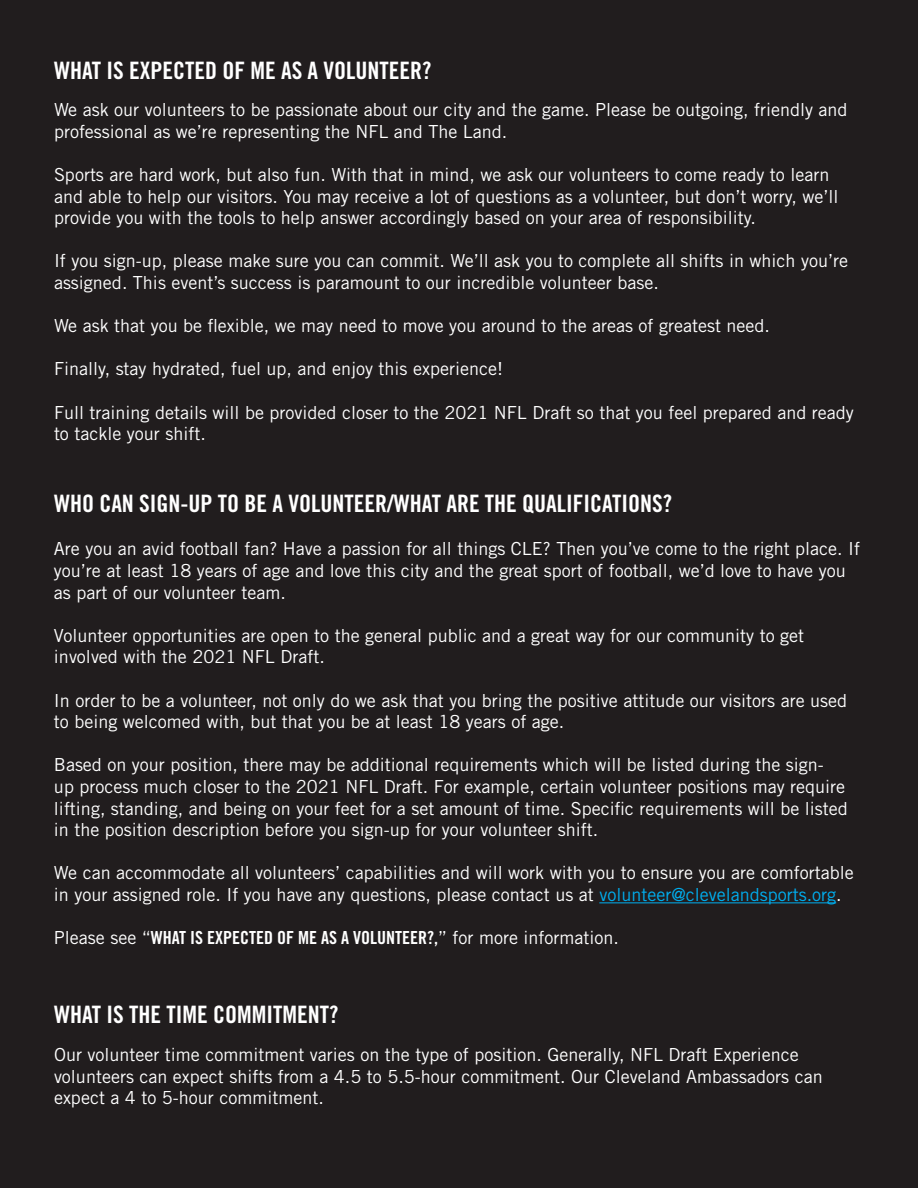
<style>
.page{position:relative;width:918px;height:1188px;background:#211d1e}
.page>*{position:absolute;margin:0;border:0;box-sizing:border-box;transform-origin:0 0}
.t1{font:24px "Trade Gothic LT Std Bd Cn 20";color:#fff}
.t2{font:18px/21.6px "Trade Gothic LT Std";color:#fff}
.t3{font:18px "Trade Gothic LT Std Bd Cn 20";color:#fff}
.s1{color:#00aeef}
.s2{font-family:"Trade Gothic LT Std"}
</style>
<div class="page">
<hr style="left:599px;top:902px;width:237px;height:1px;background:#00aeef">
<h1 class="t1" style="left:54px;top:56px;width:379px">WHAT IS EXPECTED OF ME AS A VOLUNTEER?</h1>
<p class="t2" style="left:54px;top:99px;width:795px">We ask our volunteers to be passionate about our city and the game. Please be outgoing, friendly and professional as we’re representing the NFL and The Land.</p>
<p class="t2" style="left:54px;top:164px;width:786px">Sports are hard work, but also fun. With that in mind, we ask our volunteers to come ready to learn and able to help our visitors. You may receive a lot of questions as a volunteer, but don’t worry, we’ll provide you with the tools to help answer accordingly based on your area of responsibility.</p>
<p class="t2" style="left:54px;top:250px;width:796px">If you sign-up, please make sure you can commit. We’ll ask you to complete all shifts in which you’re assigned. This event’s success is paramount to our incredible volunteer base.</p>
<p class="t2" style="left:54px;top:315px;width:718px">We ask that you be flexible, we may need to move you around to the areas of greatest need.</p>
<p class="t2" style="left:54px;top:358px;width:451px">Finally, stay hydrated, fuel up, and enjoy this experience!</p>
<p class="t2" style="left:54px;top:401px;width:801px">Full training details will be provided closer to the 2021 NFL Draft so that you feel prepared and ready to tackle your shift.</p>
<h1 class="t1" style="left:54px;top:489px;width:620px">WHO CAN SIGN-UP TO BE A VOLUNTEER/WHAT ARE THE QUALIFICATIONS?</h1>
<p class="t2" style="left:54px;top:538px;width:808px">Are you an avid football fan? Have a passion for all things CLE? Then you’ve come to the right place. If you’re at least 18 years of age and love this city and the great sport of football, we’d love to have you as part of our volunteer team.</p>
<p class="t2" style="left:54px;top:624px;width:752px">Volunteer opportunities are open to the general public and a great way for our community to get involved with the 2021 NFL Draft.</p>
<p class="t2" style="left:54px;top:689px;width:795px">In order to be a volunteer, not only do we ask that you bring the positive attitude our visitors are used to being welcomed with, but that you be at least 18 years of age.</p>
<p class="t2" style="left:54px;top:754px;width:795px">Based on your position, there may be additional requirements which will be listed during the sign&shy;up process much closer to the 2021 NFL Draft. For example, certain volunteer positions may require lifting, standing, and being on your feet for a set amount of time. Specific requirements will be listed in the position description before you sign-up for your volunteer shift.</p>
<p class="t2" style="left:54px;top:862px;width:801px">We can accommodate all volunteers’ capabilities and will work with you to ensure you are comfortable in your assigned role. If you have any questions, please contact us at <span class="s1">volunteer@clevelandsports.org</span>.</p>
<p class="t3" style="left:54px;top:927px;width:567px"><span class="s2">Please see “</span>WHAT IS EXPECTED OF ME AS A VOLUNTEER?,<span class="s2">” for more information.</span></p>
<h1 class="t1" style="left:54px;top:1000px;width:286px">WHAT IS THE TIME COMMITMENT?</h1>
<p class="t2" style="left:54px;top:1044px;width:770px">Our volunteer time commitment varies on the type of position. Generally, NFL Draft Experience volunteers can expect shifts from a 4.5 to 5.5-hour commitment. Our Cleveland Ambassadors can expect a 4 to 5-hour commitment.</p>
</div>
